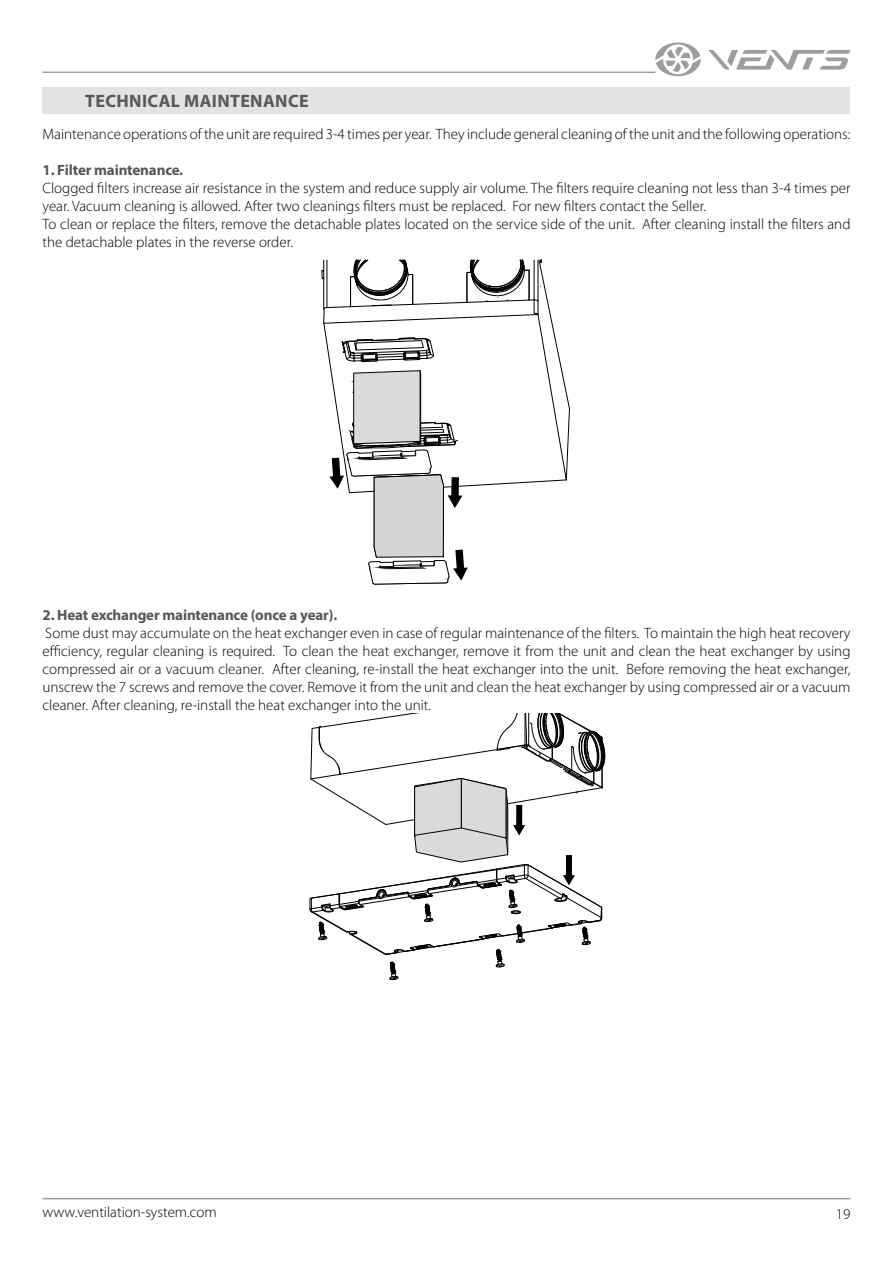
<style>
.page{position:relative;width:893px;height:1263px;background:#fff}
.page>*{position:absolute;margin:0;border:0;box-sizing:border-box;transform-origin:0 0}
.t1{font:700 18px "Myriad Pro";letter-spacing:.02em;color:#59595c}
.t2{font:300 15px/18px "Myriad Pro";color:#000}
.t3{font:700 15px "Myriad Pro";letter-spacing:-.01em;color:#575756}
</style>
<div class="page">
<hr style="left:43px;top:1198px;width:807px;height:1px;background:#9d9d9c">
<hr style="left:43px;top:72px;width:612px;height:1px;background:#9d9d9c">
<svg style="left:708px;top:50px;width:142px;height:20px"></svg>
<svg style="left:655px;top:43px;width:46px;height:33px"></svg>
<div style="left:43px;top:87px;width:807px;height:27px;background:#e3e3e3"></div>
<svg style="left:321px;top:71px;width:249px;height:514px"></svg>
<svg style="left:309px;top:713px;width:296px;height:267px"></svg>
<p class="t1" style="left:85px;top:89px;width:225px">TECHNICAL MAINTENANCE</p>
<p class="t2" style="left:43px;top:125px;width:809px">Maintenance operations of the unit are required 3-4 times per year. They include general cleaning of the unit and the following operations:</p>
<p class="t3" style="left:43px;top:160px;width:142px">1. Filter maintenance.</p>
<p class="t2" style="left:43px;top:179px;width:809px">Clogged filters increase air resistance in the system and reduce supply air volume. The filters require cleaning not less than 3-4 times per year. Vacuum cleaning is allowed. After two cleanings filters must be replaced. For new filters contact the Seller.<br>To clean or replace the filters, remove the detachable plates located on the service side of the unit. After cleaning install the filters and the detachable plates in the reverse order.</p>
<p class="t3" style="left:43px;top:605px;width:296px">2. Heat exchanger maintenance (once a year).</p>
<p class="t2" style="left:43px;top:624px;width:809px;text-align:justify">Some dust may accumulate on the heat exchanger even in case of regular maintenance of the filters. To maintain the high heat recovery efficiency, regular cleaning is required. To clean the heat exchanger, remove it from the unit and clean the heat exchanger by using compressed air or a vacuum cleaner. After cleaning, re-install the heat exchanger into the unit. Before removing the heat exchanger, unscrew the 7 screws and remove the cover. Remove it from the unit and clean the heat exchanger by using compressed air or a vacuum cleaner. After cleaning, re-install the heat exchanger into the unit.</p>
<p class="t2" style="left:43px;top:1203px;width:176px">www.ventilation-system.com</p>
<p class="t2" style="left:836px;top:1205px;width:16px">19</p>
</div>
